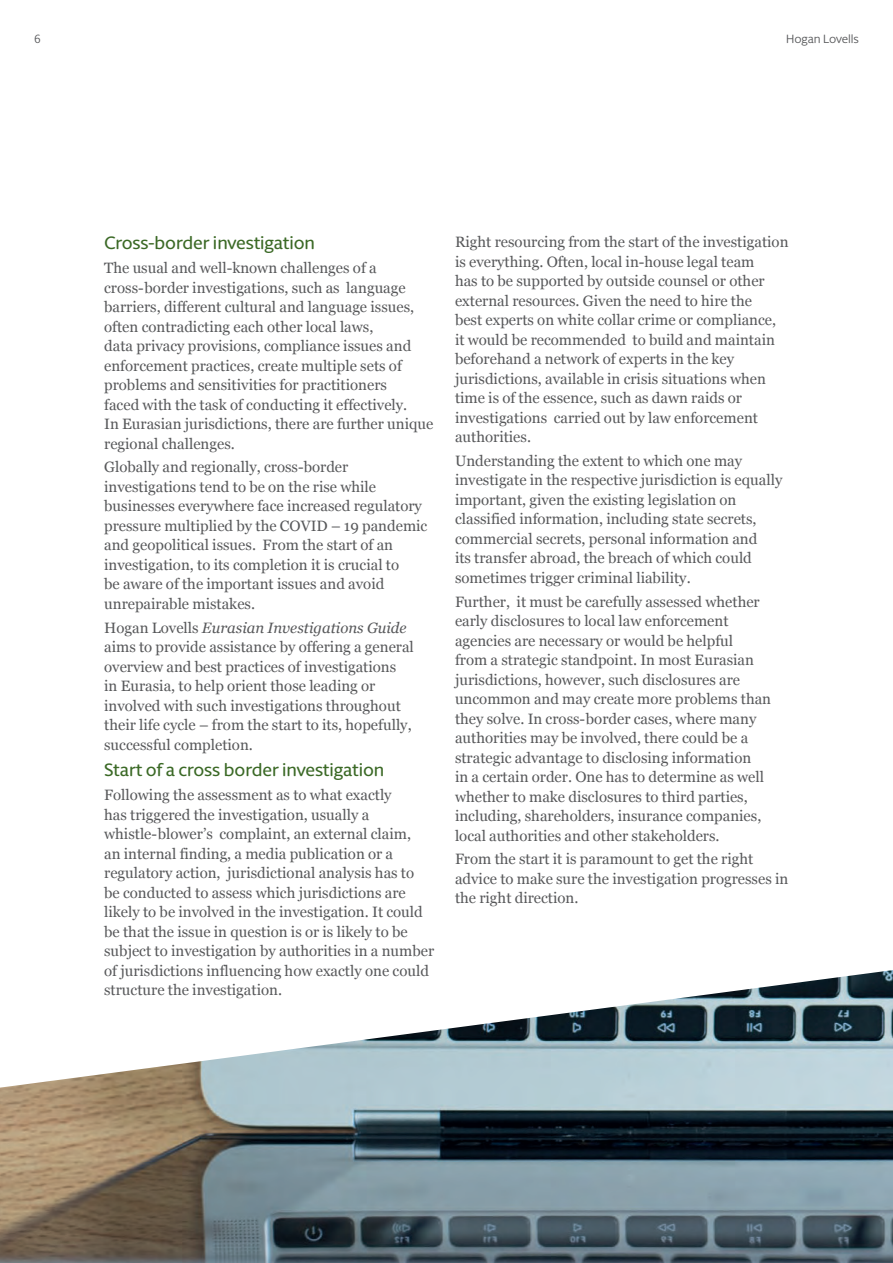
<style>
.page{position:relative;width:893px;height:1263px;background:#fff}
.page>*{position:absolute;margin:0;border:0;box-sizing:border-box;transform-origin:0 0}
.t1{font:500 18px "Berlingske Sans Round";letter-spacing:-.005em;color:#3b6926}
.t2{font:15px/19.5px "Georgia";color:#57585a}
.t3{font:12px "Berlingske Sans Round";letter-spacing:-.01em;color:#57585a}
.s1{font-style:italic}
</style>
<div class="page">
<img style="left:0;top:1087px;width:893px;height:176px">
<svg style="left:5px;top:970px;width:888px;height:117px"></svg>
<p class="t3" style="left:34px;top:31px;width:8px">6</p>
<p class="t3" style="left:786px;top:31px;width:74px">Hogan Lovells</p>
<p class="t1" style="left:104px;top:230px;width:212px">Cross-border investigation</p>
<p class="t2" style="left:104px;top:257px;width:331px">The usual and well-known challenges of a cross-border investigations, such as language barriers, different cultural and language issues, often contradicting each other local laws,<br>data privacy provisions, compliance issues and enforcement practices, create multiple sets of problems and sensitivities for practitioners<br>faced with the task of conducting it effectively.<br>In Eurasian jurisdictions, there are further unique regional challenges.</p>
<p class="t2" style="left:104px;top:457px;width:325px">Globally and regionally, cross-border investigations tend to be on the rise while businesses everywhere face increased regulatory pressure multiplied by the COVID – 19 pandemic and geopolitical issues. From the start of an investigation, to its completion it is crucial to<br>be aware of the important issues and avoid unrepairable mistakes.</p>
<p class="t2" style="left:104px;top:617px;width:311px">Hogan Lovells <span class="s1">Eurasian Investigations Guide </span>aims to provide assistance by offering a general overview and best practices of investigations<br>in Eurasia, to help orient those leading or involved with such investigations throughout their life cycle – from the start to its, hopefully, successful completion.</p>
<p class="t1" style="left:104px;top:757px;width:282px">Start of a cross border investigation</p>
<p class="t2" style="left:104px;top:784px;width:332px">Following the assessment as to what exactly<br>has triggered the investigation, usually a whistle-blower’s complaint, an external claim,<br>an internal finding, a media publication or a regulatory action, jurisdictional analysis has to<br>be conducted to assess which jurisdictions are likely to be involved in the investigation. It could be that the issue in question is or is likely to be subject to investigation by authorities in a number of jurisdictions influencing how exactly one could structure the investigation.</p>
<p class="t2" style="left:455px;top:231px;width:335px">Right resourcing from the start of the investigation is everything. Often, local in-house legal team<br>has to be supported by outside counsel or other external resources. Given the need to hire the<br>best experts on white collar crime or compliance, it would be recommended to build and maintain beforehand a network of experts in the key jurisdictions, available in crisis situations when time is of the essence, such as dawn raids or investigations carried out by law enforcement authorities.</p>
<p class="t2" style="left:455px;top:450px;width:329px">Understanding the extent to which one may investigate in the respective jurisdiction is equally important, given the existing legislation on classified information, including state secrets, commercial secrets, personal information and<br>its transfer abroad, the breach of which could sometimes trigger criminal liability.</p>
<p class="t2" style="left:455px;top:591px;width:318px">Further, it must be carefully assessed whether early disclosures to local law enforcement agencies are necessary or would be helpful<br>from a strategic standpoint. In most Eurasian jurisdictions, however, such disclosures are uncommon and may create more problems than they solve. In cross-border cases, where many authorities may be involved, there could be a strategic advantage to disclosing information<br>in a certain order. One has to determine as well whether to make disclosures to third parties, including, shareholders, insurance companies, local authorities and other stakeholders.</p>
<p class="t2" style="left:455px;top:849px;width:335px">From the start it is paramount to get the right advice to make sure the investigation progresses in the right direction.</p>
</div>
